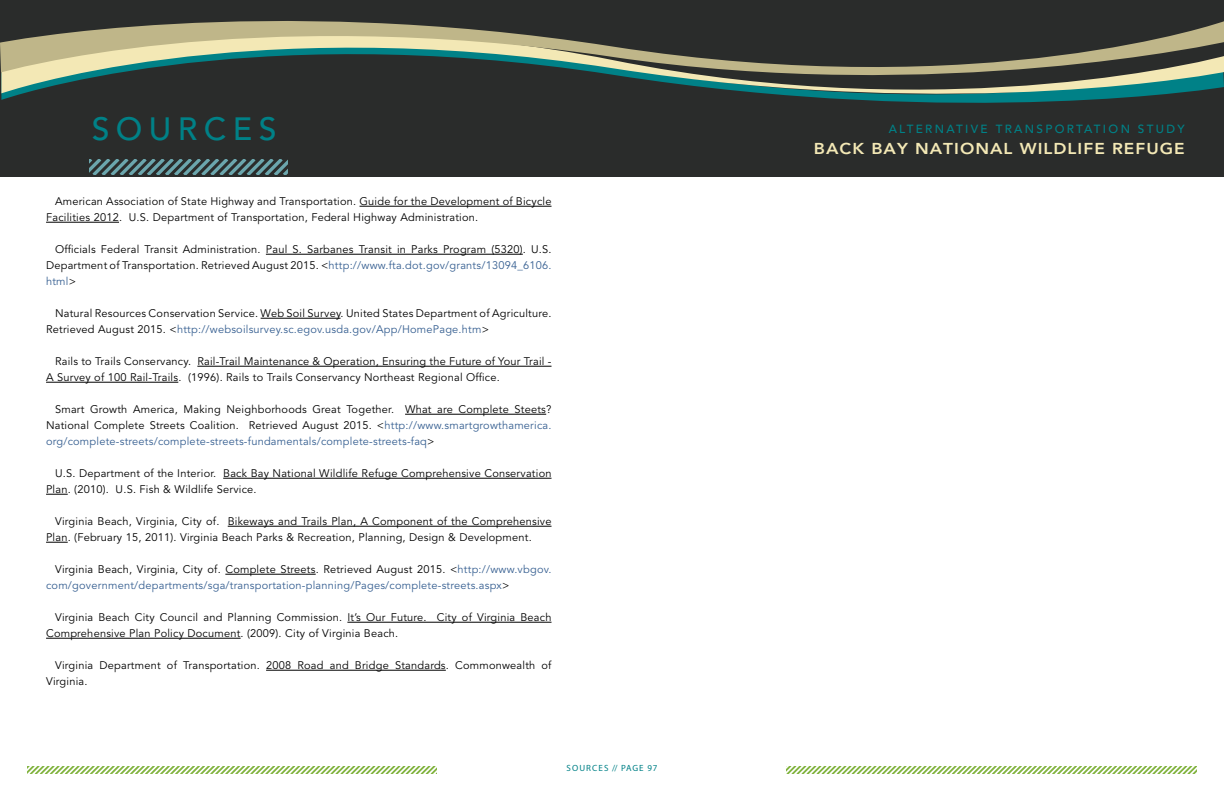
<style>
.page{position:relative;width:1224px;height:792px;background:#fff}
.page>*{position:absolute;margin:0;border:0;box-sizing:border-box;transform-origin:0 0}
.t1{font:500 32px "Avenir LT Std";letter-spacing:.2em;color:#008187}
.t2{font:800 15.7px "Avenir LT Std";letter-spacing:.06em;color:#f3e8b5;scale:1.1 1}
.t3{font:500 11.7px "Avenir LT Std";letter-spacing:.2em;color:#008187}
.t4{font:11px/16px "Avenir LT Std";letter-spacing:.02em;color:#000}
.t5{font:11px/16px "Avenir LT Std";letter-spacing:.02em;color:#365f91}
.t6{font:9px "Myriad Pro";letter-spacing:.12em;color:#008187}
.s1{color:#365f91}
.s2{color:#000}
</style>
<div class="page">
<svg style="left:27px;top:766px;width:1170px;height:8px"></svg>
<div style="left:438px;top:764px;width:348px;height:16px;background:#fff"></div>
<div style="left:0;top:0;width:1224px;height:176px;background:#2a2c2b"></div>
<svg style="left:0;top:21px;width:1224px;height:82px"></svg>
<svg style="left:89px;top:160px;width:199px;height:14px"></svg>
<hr style="left:360px;top:206px;width:192px;height:1px;background:#000">
<hr style="left:46px;top:222px;width:73px;height:1px;background:#000">
<hr style="left:266px;top:254px;width:257px;height:1px;background:#000">
<hr style="left:261px;top:318px;width:80px;height:1px;background:#000">
<hr style="left:197px;top:366px;width:355px;height:1px;background:#000">
<hr style="left:46px;top:382px;width:132px;height:1px;background:#000">
<hr style="left:405px;top:414px;width:141px;height:1px;background:#000">
<hr style="left:223px;top:478px;width:329px;height:1px;background:#000">
<svg style="left:46px;top:494px;width:22px;height:1px"></svg>
<hr style="left:228px;top:526px;width:324px;height:1px;background:#000">
<svg style="left:46px;top:542px;width:22px;height:1px"></svg>
<hr style="left:225px;top:574px;width:91px;height:1px;background:#000">
<hr style="left:347px;top:622px;width:205px;height:1px;background:#000">
<hr style="left:46px;top:638px;width:195px;height:1px;background:#000">
<hr style="left:266px;top:670px;width:180px;height:1px;background:#000">
<h1 class="t1" style="left:92px;top:110px;width:186px">SOURCES</h1>
<p class="t4" style="left:46px;top:194px;width:507px;text-indent:9px">American Association of State Highway and Transportation. Guide for the Development of Bicycle<br>Facilities 2012. U.S. Department of Transportation, Federal Highway Administration.</p>
<p class="t4" style="left:46px;top:242px;width:507px;text-align:justify;text-indent:9px">Officials Federal Transit Administration. Paul S. Sarbanes Transit in Parks Program (5320). U.S.<br>Department of Transportation. Retrieved August 2015. &lt;<span class="s1">http://www.fta.dot.gov/grants/13094_6106. html</span>&gt;</p>
<p class="t4" style="left:46px;top:306px;width:507px;text-indent:9px">Natural Resources Conservation Service. Web Soil Survey. United States Department of Agriculture.<br>Retrieved August 2015. &lt;<span class="s1">http://websoilsurvey.sc.egov.usda.gov/App/HomePage.htm</span>&gt;</p>
<p class="t4" style="left:46px;top:354px;width:507px;text-indent:9px">Rails to Trails Conservancy. Rail-Trail Maintenance &amp; Operation, Ensuring the Future of Your Trail -<br>A Survey of 100 Rail-Trails. (1996). Rails to Trails Conservancy Northeast Regional Office.</p>
<p class="t4" style="left:46px;top:402px;width:507px;text-align:justify;text-indent:9px">Smart Growth America, Making Neighborhoods Great Together. What are Complete Steets?<br>National Complete Streets Coalition. Retrieved August 2015. &lt;<span class="s1">http://www.smartgrowthamerica. org/complete-streets/complete-streets-fundamentals/complete-streets-faq</span>&gt;</p>
<p class="t4" style="left:46px;top:466px;width:507px;text-indent:9px">U.S. Department of the Interior. Back Bay National Wildlife Refuge Comprehensive Conservation<br>Plan. (2010). U.S. Fish &amp; Wildlife Service.</p>
<p class="t4" style="left:46px;top:514px;width:507px;text-indent:9px">Virginia Beach, Virginia, City of. Bikeways and Trails Plan, A Component of the Comprehensive<br>Plan. (February 15, 2011). Virginia Beach Parks &amp; Recreation, Planning, Design &amp; Development.</p>
<p class="t5" style="left:46px;top:562px;width:507px;text-indent:9px"><span class="s2">Virginia Beach, Virginia, City of. Complete Streets. Retrieved August 2015. &lt;</span>http://www.vbgov. com/government/departments/sga/transportation-planning/Pages/complete-streets.aspx<span class="s2">&gt;</span></p>
<p class="t4" style="left:46px;top:610px;width:507px;text-indent:9px">Virginia Beach City Council and Planning Commission. It’s Our Future. City of Virginia Beach<br>Comprehensive Plan Policy Document. (2009). City of Virginia Beach.</p>
<p class="t4" style="left:46px;top:658px;width:507px;text-indent:9px">Virginia Department of Transportation. 2008 Road and Bridge Standards. Commonwealth of<br>Virginia.</p>
<p class="t6" style="left:567px;top:762px;width:92px">SOURCES // PAGE 97</p>
<p class="t3" style="left:889px;top:122px;width:298px">ALTERNATIVE TRANSPORTATION STUDY</p>
<h2 class="t2" style="left:814px;top:139px;width:339px">BACK BAY NATIONAL WILDLIFE REFUGE</h2>
</div>
